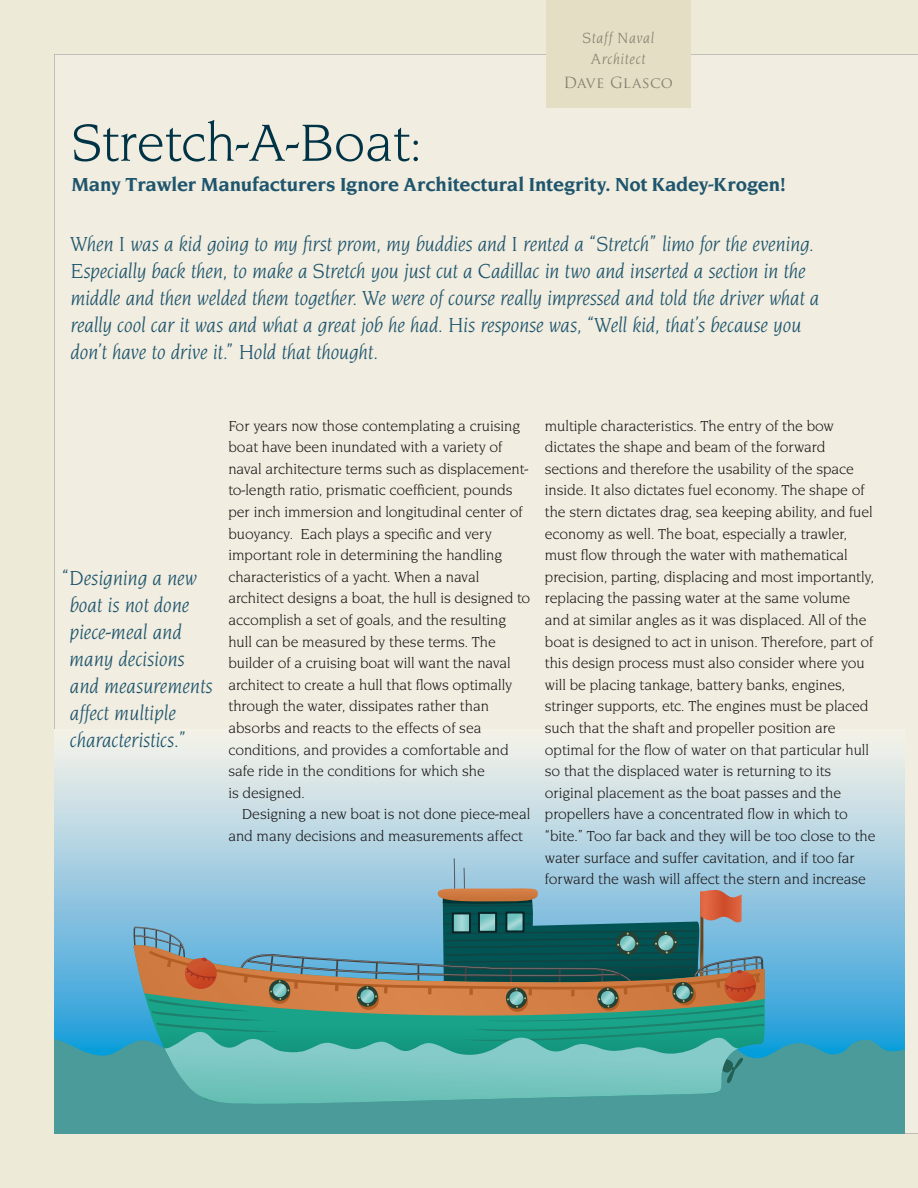
<style>
.page{position:relative;width:918px;height:1188px;background:#eeead8}
.page>*{position:absolute;margin:0;border:0;box-sizing:border-box;transform-origin:0 0}
.t1{font:54px "Novarese ITC";color:#003345}
.t2{font:italic 21px/27px "Novarese ITC";letter-spacing:-.005em;color:#1e556d}
.t3{font:700 19.5px "Novarese ITC";color:#1e556d}
.t4{font:italic 15.3px/21px "Novarese ITC";letter-spacing:.045em;color:#858270;text-align:center}
.t5{font:15px/21.6px "Novarese ITC";color:#1a1718}
.t6{font:15px "Trajan Pro";letter-spacing:.005em;color:#858270}
</style>
<div class="page">
<div style="left:54px;top:54px;width:864px;height:1080px;background:#f1ede0"></div>
<div style="left:546px;top:0;width:144px;height:108px;background:#e4dfc4"></div>
<svg style="left:55px;top:730px;width:849px;height:295px;background:#bad8e3"></svg>
<svg style="left:55px;top:1025px;width:849px;height:108px;background:#469ba2"></svg>
<svg style="left:129px;top:939px;width:638px;height:165px;background:#479da9"></svg>
<svg style="left:740px;top:1056px;width:5px;height:29px"></svg>
<svg style="left:164px;top:1046px;width:576px;height:60px;background:#6dbdb7"></svg>
<svg style="left:133px;top:858px;width:631px;height:188px;background:#709b99"></svg>
<p class="t4" style="left:582px;top:28px;width:73px">Staff Naval<br>Architect</p>
<p class="t6" style="left:564px;top:73px;width:111px">Dave Glasco</p>
<h1 class="t1" style="left:71px;top:113px;width:352px">Stretch-A-Boat:</h1>
<h3 class="t3" style="left:71px;top:173px;width:716px">Many Trawler Manufacturers Ignore Architectural Integrity. Not Kadey-Krogen!</h3>
<p class="t2" style="left:70px;top:231px;width:750px">When I was a kid going to my first prom, my buddies and I rented a “Stretch” limo for the evening.<br>Especially back then, to make a Stretch you just cut a Cadillac in two and inserted a section in the middle and then welded them together. We were of course really impressed and told the driver what a really cool car it was and what a great job he had. His response was, “Well kid, that’s because you don’t have to drive it.” Hold that thought.</p>
<h2 class="t2" style="left:69px;top:565px;width:145px;text-indent:-7px">“ Designing a new boat is not done piece-meal and many decisions and measurements affect multiple characteristics.”</h2>
<p class="t5" style="left:228px;top:415px;width:303px">For years now those contemplating a cruising boat have been inundated with a variety of naval architecture terms such as displacement&shy;to-length ratio, prismatic coefficient, pounds per inch immersion and longitudinal center of buoyancy. Each plays a specific and very important role in determining the handling characteristics of a yacht. When a naval architect designs a boat, the hull is designed to accomplish a set of goals, and the resulting hull can be measured by these terms. The builder of a cruising boat will want the naval architect to create a hull that flows optimally through the water, dissipates rather than absorbs and reacts to the effects of sea conditions, and provides a comfortable and safe ride in the conditions for which she<br>is designed.</p>
<p class="t5" style="left:228px;top:804px;width:303px;text-indent:14px">Designing a new boat is not done piece-meal and many decisions and measurements affect</p>
<p class="t5" style="left:545px;top:415px;width:332px">multiple characteristics. The entry of the bow dictates the shape and beam of the forward sections and therefore the usability of the space inside. It also dictates fuel economy. The shape of the stern dictates drag, sea keeping ability, and fuel economy as well. The boat, especially a trawler, must flow through the water with mathematical precision, parting, displacing and most importantly, replacing the passing water at the same volume and at similar angles as it was displaced. All of the boat is designed to act in unison. Therefore, part of this design process must also consider where you will be placing tankage, battery banks, engines, stringer supports, etc. The engines must be placed such that the shaft and propeller position are optimal for the flow of water on that particular hull so that the displaced water is returning to its original placement as the boat passes and the propellers have a concentrated flow in which to “bite.” Too far back and they will be too close to the water surface and suffer cavitation, and if too far forward the wash will affect the stern and increase</p>
</div>
